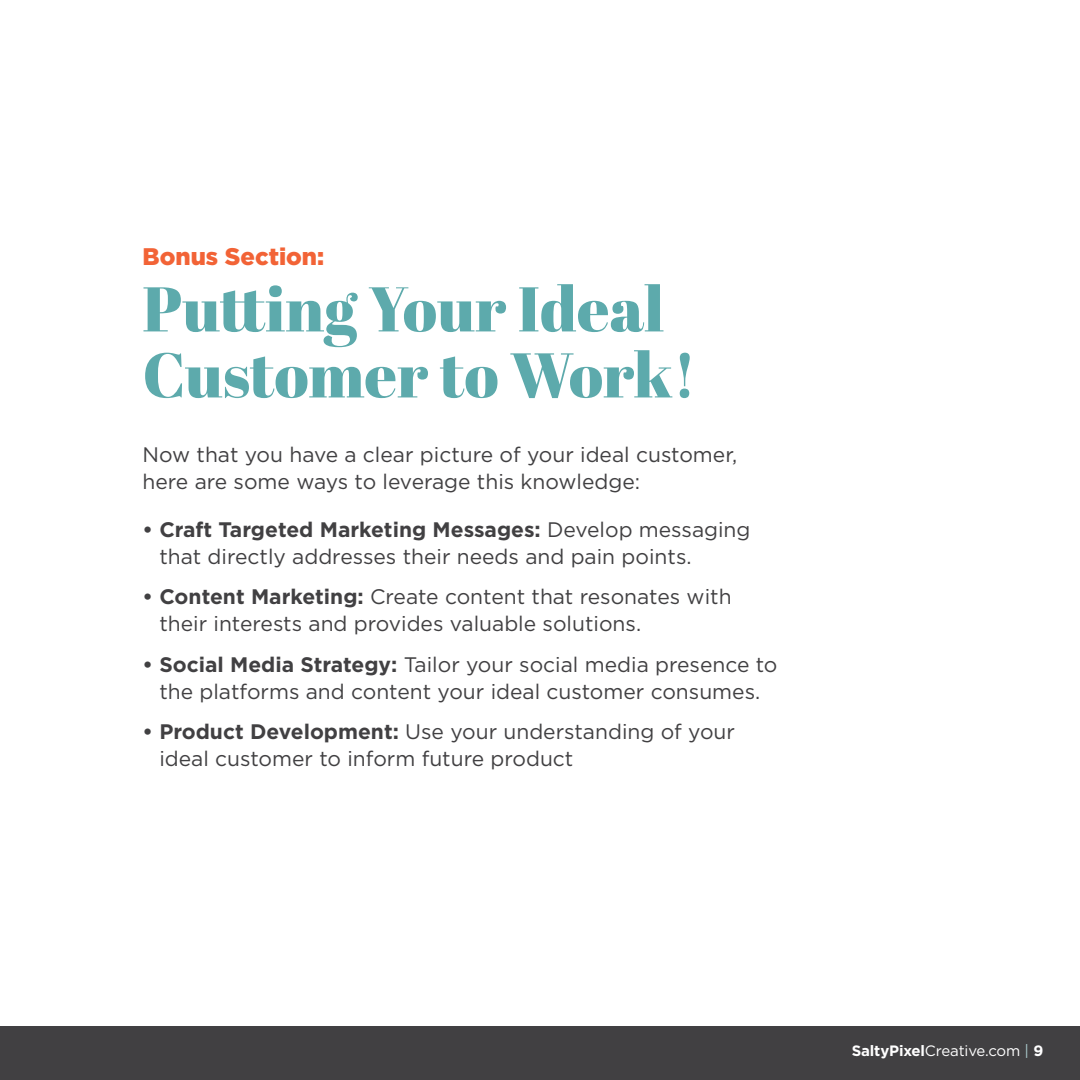
<style>
.page{position:relative;width:1080px;height:1080px;background:#fff}
.page>*{position:absolute;margin:0;border:0;box-sizing:border-box;transform-origin:0 0}
.t1{font:63px/66px "Abril Fatface";color:#5daaac}
.t2{font:900 24px "Gotham";color:#f26336}
.t3{font:21px/27px "Gotham";color:#414042}
.t4{font:15px "Gotham";letter-spacing:-.01em;color:#fff}
.s1{font-weight:700}
.s2{color:#adced0}
</style>
<div class="page">
<div style="left:0;top:1026px;width:1080px;height:54px;background:#414042"></div>
<p class="t2" style="left:143px;top:240px;width:183px">Bonus Section:</p>
<h1 class="t1" style="left:143px;top:274px;width:555px">Putting Your Ideal<br>Customer to Work!</h1>
<p class="t3" style="left:143px;top:441px;width:596px">Now that you have a clear picture of your ideal customer, here are some ways to leverage this knowledge:</p>
<p class="t3" style="left:159px;top:515px;width:593px;text-indent:-17px"><span class="s1">• Craft Targeted Marketing Messages:</span> Develop messaging that directly addresses their needs and pain points.</p>
<p class="t3" style="left:159px;top:583px;width:574px;text-indent:-17px"><span class="s1">• Content Marketing:</span> Create content that resonates with their interests and provides valuable solutions.</p>
<p class="t3" style="left:143px;top:650px;width:636px;text-align:center"><span class="s1">• Social Media Strategy:</span> Tailor your social media presence to the platforms and content your ideal customer consumes.</p>
<p class="t3" style="left:159px;top:718px;width:577px;text-indent:-17px"><span class="s1">• Product Development:</span> Use your understanding of your ideal customer to inform future product</p>
<p class="t4" style="left:852px;top:1041px;width:193px"><span class="s1">SaltyPixel</span>Creative.com <span class="s2">|</span> <span class="s1">9</span></p>
</div>
